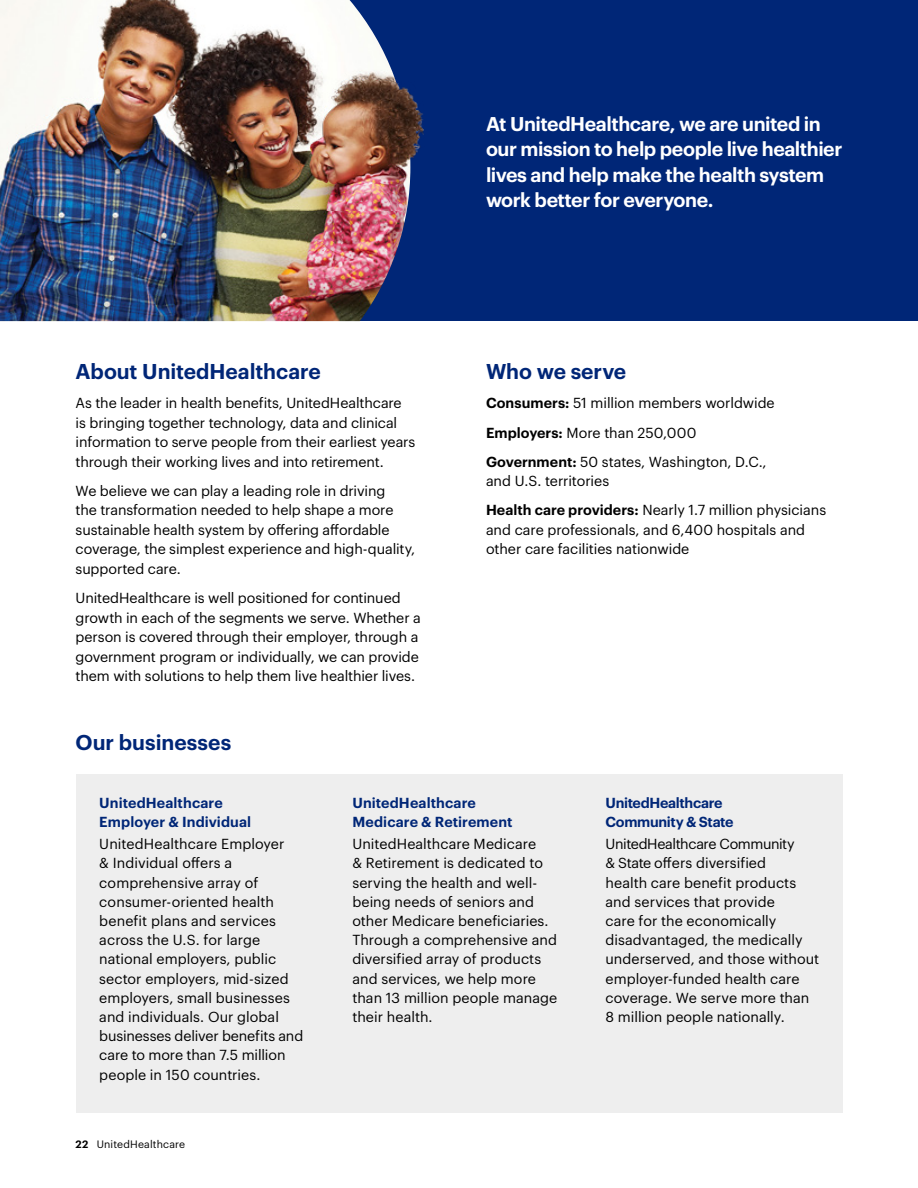
<style>
.page{position:relative;width:918px;height:1188px;background:#fff}
.page>*{position:absolute;margin:0;border:0;box-sizing:border-box;transform-origin:0 0}
.t1{font:600 21px "Graphik";color:#002677}
.t2{font:600 19.5px/25.5px "Graphik";letter-spacing:-.025em;color:#fff}
.t3{font:14.25px/19.2px "Graphik";color:#000}
.t4{font:600 14.25px/19.2px "Graphik";letter-spacing:.005em;color:#002677}
.t5{font:600 14.25px/19.2px "Graphik";letter-spacing:-.025em;color:#002677}
.t6{font:10.5px "Graphik";letter-spacing:.01em;color:#000}
.s1{font-weight:600}
</style>
<div class="page">
<div style="left:76px;top:774px;width:766px;height:338px;background:#eee"></div>
<div style="left:0;top:0;width:918px;height:321px;background:#002677"></div>
<img style="left:0;top:0;width:407px;height:321px">
<img style="left:267px;top:65px;width:157px;height:145px">
<h1 class="t1" style="left:76px;top:355px;width:247px">About UnitedHealthcare</h1>
<p class="t3" style="left:76px;top:392px;width:341px">As the leader in health benefits, UnitedHealthcare is bringing together technology, data and clinical information to serve people from their earliest years through their working lives and into retirement.</p>
<p class="t3" style="left:76px;top:480px;width:341px">We believe we can play a leading role in driving<br>the transformation needed to help shape a more sustainable health system by offering affordable coverage, the simplest experience and high-quality, supported care.</p>
<p class="t3" style="left:76px;top:587px;width:347px">UnitedHealthcare is well positioned for continued growth in each of the segments we serve. Whether a person is covered through their employer, through a government program or individually, we can provide them with solutions to help them live healthier lives.</p>
<h1 class="t1" style="left:76px;top:726px;width:157px">Our businesses</h1>
<h2 class="t2" style="left:486px;top:109px;width:358px">At UnitedHealthcare, we are united in our mission to help people live healthier lives and help make the health system work better for everyone.</h2>
<h1 class="t1" style="left:486px;top:355px;width:142px">Who we serve</h1>
<p class="t3" style="left:486px;top:387px;width:290px;line-height:29.2px"><span class="s1">Consumers:</span> 51 million members worldwide<br><span class="s1">Employers:</span> More than 250,000<br><span class="s1">Government:</span> 50 states, Washington, D.C.,</p>
<p class="t3" style="left:486px;top:465px;width:342px;line-height:29.2px">and U.S. territories<br><span class="s1">Health care providers:</span> Nearly 1.7 million physicians</p>
<p class="t3" style="left:486px;top:519px;width:321px">and care professionals, and 6,400 hospitals and other care facilities nationwide</p>
<p class="t4" style="left:99px;top:792px;width:153px">UnitedHealthcare<br>Employer &amp; Individual</p>
<p class="t3" style="left:99px;top:833px;width:205px">UnitedHealthcare Employer<br>&amp; Individual offers a comprehensive array of consumer-oriented health benefit plans and services across the U.S. for large national employers, public sector employers, mid-sized employers, small businesses and individuals. Our global businesses deliver benefits and care to more than 7.5 million people in 150 countries.</p>
<p class="t6" style="left:76px;top:1136px;width:111px"><span class="s1">22</span> UnitedHealthcare</p>
<p class="t4" style="left:352px;top:792px;width:162px">UnitedHealthcare<br>Medicare &amp; Retirement</p>
<p class="t3" style="left:352px;top:833px;width:206px">UnitedHealthcare Medicare<br>&amp; Retirement is dedicated to serving the health and well&shy;being needs of seniors and other Medicare beneficiaries.<br>Through a comprehensive and diversified array of products and services, we help more than 13 million people manage their health.</p>
<p class="t5" style="left:606px;top:792px;width:130px">UnitedHealthcare<br>Community &amp; State</p>
<p class="t3" style="left:606px;top:833px;width:215px">UnitedHealthcare Community<br>&amp; State offers diversified<br>health care benefit products and services that provide<br>care for the economically disadvantaged, the medically underserved, and those without employer-funded health care coverage. We serve more than<br>8 million people nationally.</p>
</div>
